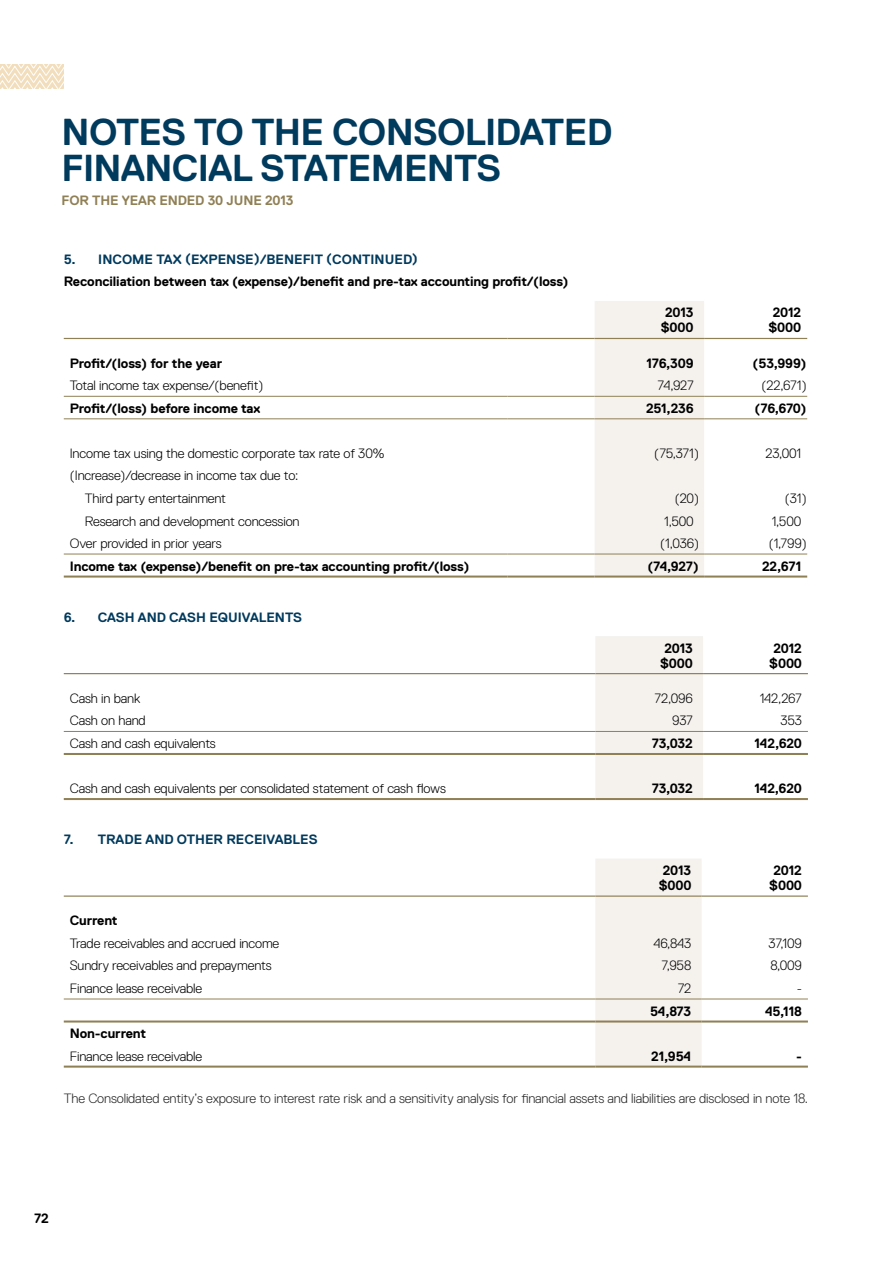
<style>
.page{position:relative;width:893px;height:1263px;background:#fff}
.page>*{position:absolute;margin:0;border:0;box-sizing:border-box;transform-origin:0 0}
.t1{font:700 37.5px/36px "Replica Pro";letter-spacing:-.02em;color:#003a5d}
.t2{font:300 13.5px/22.5px "Replica Pro";letter-spacing:-.01em;color:#000}
.t3{font:700 13.5px/15px "Replica Pro";letter-spacing:-.01em;color:#000;text-align:center}
.t4{font:300 13.5px "Replica Pro";letter-spacing:-.01em;color:#292829}
.t5{font:700 13.5px "Replica Pro";color:#003a5d}
.t6{font:700 13.5px "Replica Pro";letter-spacing:-.01em;color:#908056}
</style>
<div class="page">
<svg style="left:0;top:65px;width:64px;height:24px;background:#f4e5cc"></svg>
<div style="left:595px;top:301px;width:109px;height:274px;background:#f5f2ee"></div>
<hr style="left:64px;top:419px;width:443px;height:1px;background:#908056">
<hr style="left:507px;top:419px;width:88px;height:1px;background:#908056">
<hr style="left:595px;top:419px;width:109px;height:1px;background:#908056">
<hr style="left:704px;top:419px;width:103px;height:1px;background:#908056">
<hr style="left:64px;top:396px;width:443px;height:1px;background:#908056">
<hr style="left:507px;top:396px;width:88px;height:1px;background:#908056">
<hr style="left:595px;top:396px;width:109px;height:1px;background:#908056">
<hr style="left:704px;top:396px;width:103px;height:1px;background:#908056">
<hr style="left:64px;top:554px;width:443px;height:1px;background:#908056">
<hr style="left:507px;top:554px;width:88px;height:1px;background:#908056">
<hr style="left:595px;top:554px;width:109px;height:1px;background:#908056">
<hr style="left:704px;top:554px;width:103px;height:1px;background:#908056">
<hr style="left:64px;top:575px;width:443px;height:3px;background:#908056">
<hr style="left:507px;top:575px;width:88px;height:3px;background:#908056">
<hr style="left:595px;top:575px;width:109px;height:3px;background:#908056">
<hr style="left:704px;top:575px;width:103px;height:3px;background:#908056">
<hr style="left:64px;top:338px;width:443px;height:1px;background:#908056">
<hr style="left:507px;top:338px;width:88px;height:1px;background:#908056">
<hr style="left:595px;top:338px;width:109px;height:1px;background:#908056">
<hr style="left:704px;top:338px;width:103px;height:1px;background:#908056">
<div style="left:595px;top:636px;width:108px;height:162px;background:#f5f2ee"></div>
<hr style="left:64px;top:673px;width:531px;height:1px;background:#908056">
<hr style="left:595px;top:673px;width:108px;height:1px;background:#908056">
<hr style="left:703px;top:673px;width:105px;height:1px;background:#908056">
<hr style="left:64px;top:731px;width:531px;height:1px;background:#908056">
<hr style="left:595px;top:731px;width:108px;height:1px;background:#908056">
<hr style="left:703px;top:731px;width:105px;height:1px;background:#908056">
<hr style="left:64px;top:753px;width:531px;height:2px;background:#908056">
<hr style="left:595px;top:753px;width:108px;height:2px;background:#908056">
<hr style="left:703px;top:753px;width:105px;height:2px;background:#908056">
<hr style="left:64px;top:798px;width:531px;height:2px;background:#908056">
<hr style="left:595px;top:798px;width:108px;height:2px;background:#908056">
<hr style="left:703px;top:798px;width:105px;height:2px;background:#908056">
<div style="left:595px;top:859px;width:107px;height:206px;background:#f5f2ee"></div>
<hr style="left:64px;top:895px;width:531px;height:2px;background:#908056">
<hr style="left:595px;top:895px;width:107px;height:2px;background:#908056">
<hr style="left:702px;top:895px;width:106px;height:2px;background:#908056">
<hr style="left:64px;top:999px;width:531px;height:1px;background:#908056">
<hr style="left:595px;top:999px;width:107px;height:1px;background:#908056">
<hr style="left:702px;top:999px;width:106px;height:1px;background:#908056">
<hr style="left:64px;top:1020px;width:531px;height:2px;background:#908056">
<hr style="left:595px;top:1020px;width:107px;height:2px;background:#908056">
<hr style="left:702px;top:1020px;width:106px;height:2px;background:#908056">
<hr style="left:64px;top:1065px;width:531px;height:2px;background:#908056">
<hr style="left:595px;top:1065px;width:107px;height:2px;background:#908056">
<hr style="left:702px;top:1065px;width:106px;height:2px;background:#908056">
<h1 class="t1" style="left:62px;top:114px;width:552px">NOTES TO THE CONSOLIDATED<br>FINANCIAL STATEM ENTS</h1>
<p class="t6" style="left:62px;top:193px;width:233px">FOR THE YEAR ENDED 30 JUNE 2013</p>
<p class="t5" style="left:64px;top:251px;width:50px">5. Inco</p>
<p class="t5" style="left:132px;top:251px;width:86px">me ta x (expense</p>
<p class="t5" style="left:254px;top:251px;width:22px">)/benefit</p>
<p class="t5" style="left:326px;top:251px;width:16px">(continued</p>
<p class="t5" style="left:412px;top:251px;width:8px">)</p>
<p class="t3" style="left:64px;top:274px;width:506px">Reconciliation between tax (expense)/benefit and pre-tax accounting profit/(loss)</p>
<p class="t3" style="left:661px;top:305px;width:34px">2013 $000</p>
<p class="t3" style="left:768px;top:305px;width:34px">2012 $000</p>
<p class="t3" style="left:70px;top:356px;width:154px">Profit/(loss) for the year</p>
<p class="t3" style="left:646px;top:356px;width:49px">176,309</p>
<p class="t3" style="left:753px;top:356px;width:55px">(53,999)</p>
<p class="t2" style="left:70px;top:374px;width:195px">Total income tax expense/(benefit)</p>
<p class="t2" style="left:658px;top:374px;width:38px">74,927</p>
<p class="t2" style="left:761px;top:374px;width:47px">(22,671)</p>
<p class="t3" style="left:70px;top:401px;width:192px">Profit/(loss) before income tax</p>
<p class="t3" style="left:646px;top:401px;width:49px">251,236</p>
<p class="t3" style="left:754px;top:401px;width:54px">(76,670)</p>
<p class="t2" style="left:70px;top:442px;width:316px">Income tax using the domestic corporate tax rate of 30%</p>
<p class="t2" style="left:654px;top:442px;width:46px">(75,371)</p>
<p class="t2" style="left:766px;top:442px;width:37px">23,001</p>
<p class="t2" style="left:85px;top:465px;width:215px;text-indent:-15px">(Increase)/decrease in income tax due to:<br>Third party entertainment</p>
<p class="t2" style="left:675px;top:487px;width:26px">(20)</p>
<p class="t2" style="left:785px;top:487px;width:23px">(31)</p>
<p class="t2" style="left:85px;top:510px;width:216px">Research and development concession</p>
<p class="t2" style="left:664px;top:510px;width:31px">1,500</p>
<p class="t2" style="left:772px;top:510px;width:31px">1,500</p>
<p class="t2" style="left:70px;top:532px;width:153px">Over provided in prior years</p>
<p class="t2" style="left:660px;top:532px;width:40px">(1,036)</p>
<p class="t2" style="left:769px;top:532px;width:39px">(1,799)</p>
<p class="t3" style="left:70px;top:558px;width:401px">Income tax (expense)/benefit on pre-tax accounting profit/(loss)</p>
<p class="t3" style="left:647px;top:558px;width:53px">(74,927)</p>
<p class="t3" style="left:762px;top:558px;width:41px">22,671</p>
<p class="t5" style="left:64px;top:609px;width:48px">6. Cash</p>
<p class="t5" style="left:138px;top:609px;width:11px">and</p>
<p class="t5" style="left:169px;top:609px;width:4px">cash</p>
<p class="t5" style="left:209px;top:609px;width:10px">equivalents</p>
<p class="t3" style="left:660px;top:640px;width:34px">2013 $000</p>
<p class="t3" style="left:769px;top:640px;width:34px">2012 $000</p>
<p class="t2" style="left:70px;top:687px;width:72px">Cash in bank</p>
<p class="t2" style="left:655px;top:687px;width:40px">72,096</p>
<p class="t2" style="left:760px;top:687px;width:44px">142,267</p>
<p class="t2" style="left:70px;top:710px;width:78px">Cash on hand</p>
<p class="t2" style="left:672px;top:710px;width:22px">937</p>
<p class="t2" style="left:780px;top:710px;width:23px">353</p>
<p class="t2" style="left:70px;top:732px;width:148px">Cash and cash equivalents</p>
<p class="t3" style="left:652px;top:736px;width:42px">73,032</p>
<p class="t3" style="left:754px;top:736px;width:49px">142,620</p>
<p class="t2" style="left:70px;top:777px;width:378px">Cash and cash equivalents per consolidated statement of cash flows</p>
<p class="t3" style="left:652px;top:781px;width:42px">73,032</p>
<p class="t3" style="left:754px;top:781px;width:49px">142,620</p>
<p class="t5" style="left:64px;top:832px;width:52px">7. Trade</p>
<p class="t5" style="left:146px;top:832px;width:11px">and</p>
<p class="t5" style="left:177px;top:832px;width:3px">other</p>
<p class="t5" style="left:226px;top:832px;width:10px">receivables</p>
<p class="t3" style="left:659px;top:863px;width:34px">2013 $000</p>
<p class="t3" style="left:769px;top:863px;width:34px">2012 $000</p>
<p class="t3" style="left:70px;top:913px;width:49px">Current</p>
<p class="t2" style="left:70px;top:932px;width:211px">Trade receivables and accrued income</p>
<p class="t2" style="left:653px;top:932px;width:39px">46,843</p>
<p class="t2" style="left:769px;top:932px;width:35px">37,109</p>
<p class="t2" style="left:70px;top:955px;width:203px">Sundry receivables and prepayments</p>
<p class="t2" style="left:662px;top:955px;width:31px">7,958</p>
<p class="t2" style="left:770px;top:955px;width:33px">8,009</p>
<p class="t2" style="left:70px;top:977px;width:134px">Finance lease receivable</p>
<p class="t2" style="left:678px;top:977px;width:15px">72</p>
<p class="t2" style="left:797px;top:977px;width:7px">-</p>
<p class="t3" style="left:650px;top:1003px;width:43px">54,873</p>
<p class="t3" style="left:765px;top:1003px;width:38px">45,118</p>
<p class="t3" style="left:70px;top:1026px;width:78px">Non-current</p>
<p class="t2" style="left:70px;top:1045px;width:134px">Finance lease receivable</p>
<p class="t3" style="left:651px;top:1048px;width:42px">21,954</p>
<p class="t3" style="left:796px;top:1048px;width:7px">-</p>
<p class="t4" style="left:64px;top:1091px;width:746px">The Consolidated entity’s exposure to interest rate risk and a sensitivity analysis for financial assets and liabilities are disclosed in note 18.</p>
<p class="t3" style="left:34px;top:1210px;width:16px">72</p>
</div>
